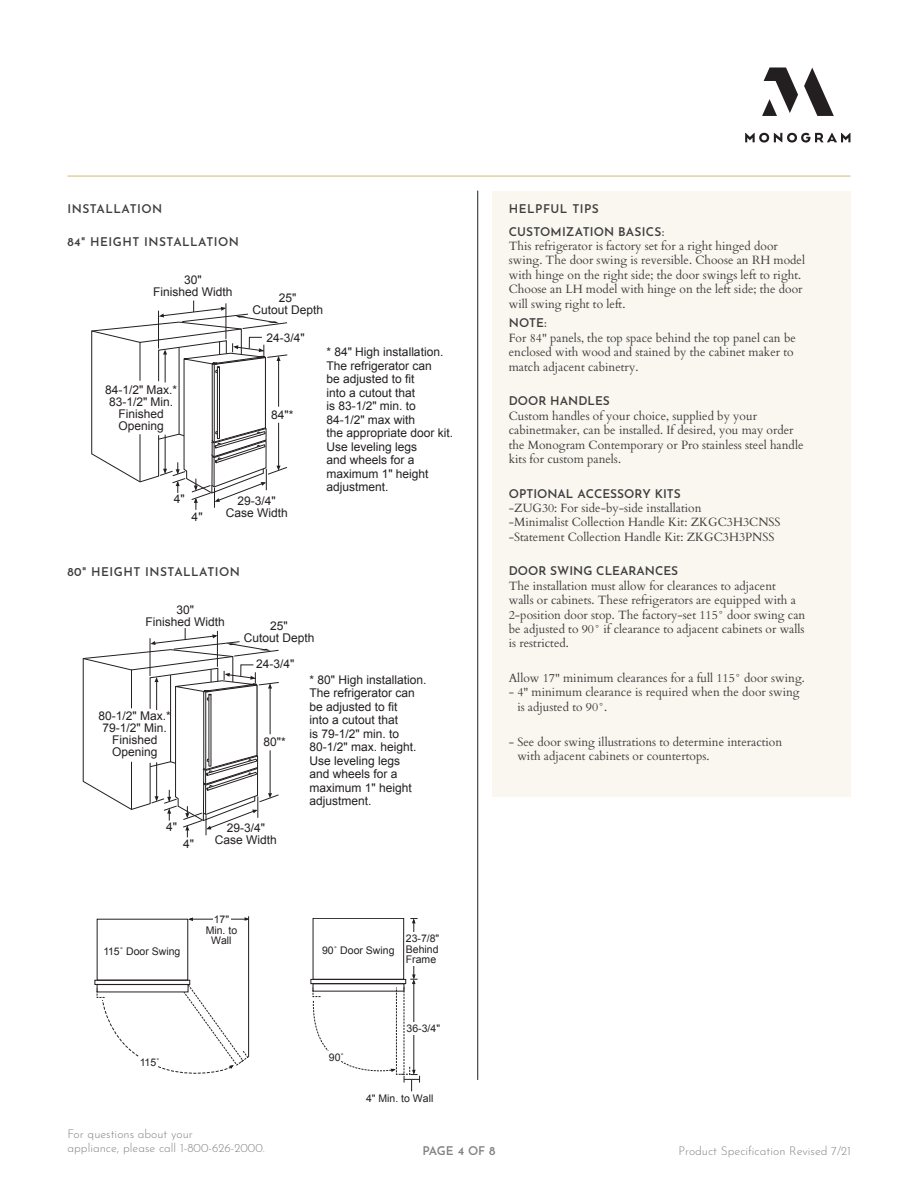
<style>
.page{position:relative;width:918px;height:1188px;background:#fff}
.page>*{position:absolute;margin:0;border:0;box-sizing:border-box;transform-origin:0 0}
.BODY_COPY{font:12px/14.4px "Cardo";color:#3e3e3f}
.t1{font:12px/13.5px "Arial";color:#231f20;text-align:center}
.Created_Revised{font:300 12px/14.4px "Josefin Sans";color:#808285}
.NOTES_HEADER{font:600 12px "Josefin Sans";letter-spacing:.04em;color:#3e3e3f}
.Created_Revised-2{font:600 12px "Josefin Sans";letter-spacing:-.015em;color:#808285}
.t2{font:10.5px/10.5px "Arial";color:#231f20;text-align:center}
.s1{font-family:"Josefin Sans";font-weight:600}
</style>
<div class="page">
<div style="left:492px;top:191px;width:358px;height:605px;background:#f9f7ef"></div>
<hr style="left:477px;top:191px;width:1px;height:889px;background:#231f20">
<hr style="left:68px;top:176px;width:782px;height:1px;background:#dcbf7e">
<svg style="left:745px;top:68px;width:105px;height:75px"></svg>
<svg style="left:91px;top:300px;width:196px;height:210px"></svg>
<svg style="left:83px;top:628px;width:196px;height:209px"></svg>
<svg style="left:96px;top:988px;width:43px;height:69px"></svg>
<hr style="left:248px;top:916px;width:1px;height:141px;background:#231f20">
<hr style="left:190px;top:919px;width:56px;height:1px;background:#231f20">
<div style="left:213px;top:914px;width:17px;height:11px;background:#fff"></div>
<div style="left:94px;top:980px;width:96px;height:5px;border:1px solid #231f20"></div>
<svg style="left:188px;top:917px;width:5px;height:4px"></svg>
<svg style="left:245px;top:917px;width:4px;height:4px"></svg>
<svg style="left:157px;top:984px;width:92px;height:90px"></svg>
<div style="left:313px;top:918px;width:91px;height:62px;border:1px solid #231f20"></div>
<hr style="left:414px;top:921px;width:1px;height:56px;background:#231f20">
<div style="left:410px;top:932px;width:8px;height:34px;background:#fff"></div>
<hr style="left:414px;top:982px;width:1px;height:90px;background:#231f20">
<div style="left:410px;top:1022px;width:8px;height:13px;background:#fff"></div>
<svg style="left:312px;top:987px;width:17px;height:64px"></svg>
<div style="left:310px;top:979px;width:96px;height:5px;border:1px solid #231f20"></div>
<svg style="left:341px;top:1061px;width:79px;height:30px"></svg>
<svg style="left:410px;top:974px;width:8px;height:10px"></svg>
<svg style="left:410px;top:918px;width:8px;height:5px"></svg>
<p class="NOTES_HEADER" style="left:68px;top:198px;width:96px">INSTALLATION</p>
<p class="NOTES_HEADER" style="left:68px;top:231px;width:173px">84" HEIGHT INSTALLATION</p>
<p class="NOTES_HEADER" style="left:509px;top:198px;width:92px">HELPFUL TIPS</p>
<p class="BODY_COPY" style="left:509px;top:224px;width:298px"><span class="s1">CUSTOMIZATION BASICS:<br></span>This refrigerator is factory set for a right hinged door swing. The door swing is reversible. Choose an RH model with hinge on the right side; the door swings left to right.<br>Choose an LH model with hinge on the left side; the door will swing right to left.</p>
<p class="BODY_COPY" style="left:509px;top:316px;width:289px"><span class="s1">NOTE:<br></span>For 84" panels, the top space behind the top panel can be enclosed with wood and stained by the cabinet maker to match adjacent cabinetry.</p>
<p class="BODY_COPY" style="left:509px;top:393px;width:296px"><span class="s1">DOOR HANDLES<br></span>Custom handles of your choice, supplied by your cabinetmaker, can be installed. If desired, you may order the Monogram Contemporary or Pro stainless steel handle kits for custom panels.</p>
<p class="BODY_COPY" style="left:509px;top:486px;width:273px"><span class="s1">OPTIONAL ACCESSORY KITS<br></span>-ZUG30: For side-by-side installation<br>-Minimalist Collection Handle Kit: ZKGC3H3CNSS -Statement Collection Handle Kit: ZKGC3H3PNSS</p>
<p class="BODY_COPY" style="left:509px;top:564px;width:298px"><span class="s1">DOOR SWING CLEARANCES<br></span>The installation must allow for clearances to adjacent<br>walls or cabinets. These refrigerators are equipped with a 2-position door stop. The factory-set 115° door swing can be adjusted to 90° if clearance to adjacent cabinets or walls is restricted.</p>
<p class="BODY_COPY" style="left:509px;top:670px;width:298px">Allow 17" minimum clearances for a full 115° door swing.</p>
<p class="BODY_COPY" style="left:517px;top:685px;width:284px;text-indent:-9px">- 4" minimum clearance is required when the door swing is adjusted to 90°.</p>
<p class="BODY_COPY" style="left:517px;top:734px;width:266px;text-indent:-9px">- See door swing illustrations to determine interaction with adjacent cabinets or countertops.</p>
<p class="t1" style="left:153px;top:274px;width:81px;line-height:12px">30"<br>Finished Width</p>
<p class="t1" style="left:252px;top:291px;width:72px;line-height:12px">25"<br>Cutout Depth</p>
<p class="t1" style="left:266px;top:331px;width:40px">24-3/4"</p>
<p class="t1" style="left:326px;top:345px;width:128px;text-align:left">* 84" High installation.<br>The refrigerator can<br>be adjusted to fit<br>into a cutout that<br>is 83-1/2" min. to<br>84-1/2" max with<br>the appropriate door kit.<br>Use leveling legs<br>and wheels for a maximum 1" height adjustment.</p>
<p class="t1" style="left:105px;top:384px;width:74px;line-height:12px">84-1/2" Max.*<br>83-1/2" Min.<br>Finished<br>Opening</p>
<p class="t1" style="left:271px;top:409px;width:24px">84"*</p>
<p class="t1" style="left:174px;top:493px;width:12px">4"</p>
<p class="t1" style="left:226px;top:495px;width:64px;line-height:12px">29-3/4"<br>Case Width</p>
<p class="t1" style="left:192px;top:510px;width:12px">4"</p>
<p class="NOTES_HEADER" style="left:68px;top:562px;width:174px">80" HEIGHT INSTALLATION</p>
<p class="t1" style="left:545px;top:602px;width:81px;line-height:12px">30"<br>Finished Width</p>
<p class="t1" style="left:146px;top:604px;width:81px;line-height:12px">30"<br>Finished Width</p>
<p class="t1" style="left:670px;top:618px;width:19px">25"</p>
<p class="t1" style="left:244px;top:620px;width:72px;line-height:12px">25"<br>Cutout Depth</p>
<p class="t1" style="left:256px;top:657px;width:40px">24-3/4"</p>
<p class="t1" style="left:310px;top:673px;width:118px;text-align:left">* 80" High installation.<br>The refrigerator can be adjusted to fit<br>into a cutout that<br>is 79-1/2" min. to<br>80-1/2" max. height.<br>Use leveling legs<br>and wheels for a maximum 1" height adjustment.</p>
<p class="t1" style="left:718px;top:673px;width:118px;text-align:left">* 84" High installation.<br>The refrigerator can</p>
<p class="t1" style="left:99px;top:710px;width:74px;line-height:12px">80-1/2" Max.*<br>79-1/2" Min.<br>Finished<br>Opening</p>
<p class="t1" style="left:510px;top:735px;width:47px;line-height:12px;text-align:left">Finished<br>Opening</p>
<p class="t1" style="left:663px;top:736px;width:24px">84"*</p>
<p class="t1" style="left:264px;top:735px;width:24px">80"*</p>
<p class="t1" style="left:718px;top:740px;width:90px">84-1/2" max with</p>
<p class="t1" style="left:166px;top:820px;width:12px">4"</p>
<p class="t1" style="left:183px;top:837px;width:12px">4"</p>
<p class="t1" style="left:215px;top:822px;width:64px;line-height:12px">29-3/4"<br>Case Width</p>
<p class="t2" style="left:104px;top:946px;width:78px">115˚ Door Swing</p>
<p class="t2" style="left:206px;top:914px;width:33px">17"<br>Min. to<br>Wall</p>
<p class="t2" style="left:140px;top:1057px;width:21px">115˚</p>
<p class="Created_Revised" style="left:68px;top:1125px;width:199px">For questions about your<br>appliance, please call 1-800-626-2000.</p>
<p class="t2" style="left:322px;top:945px;width:74px">90˚ Door Swing</p>
<p class="t2" style="left:406px;top:933px;width:35px;text-align:justify">23-7/8" Behind Frame</p>
<p class="t2" style="left:329px;top:1052px;width:17px">90˚</p>
<p class="t2" style="left:407px;top:1023px;width:35px">36-3/4"</p>
<p class="t2" style="left:366px;top:1093px;width:69px">4" Min. to Wall</p>
<p class="Created_Revised-2" style="left:422px;top:1140px;width:75px">PAGE 4 OF 8</p>
<p class="Created_Revised" style="left:678px;top:1142px;width:174px">Product Specification Revised 7/21</p>
</div>
